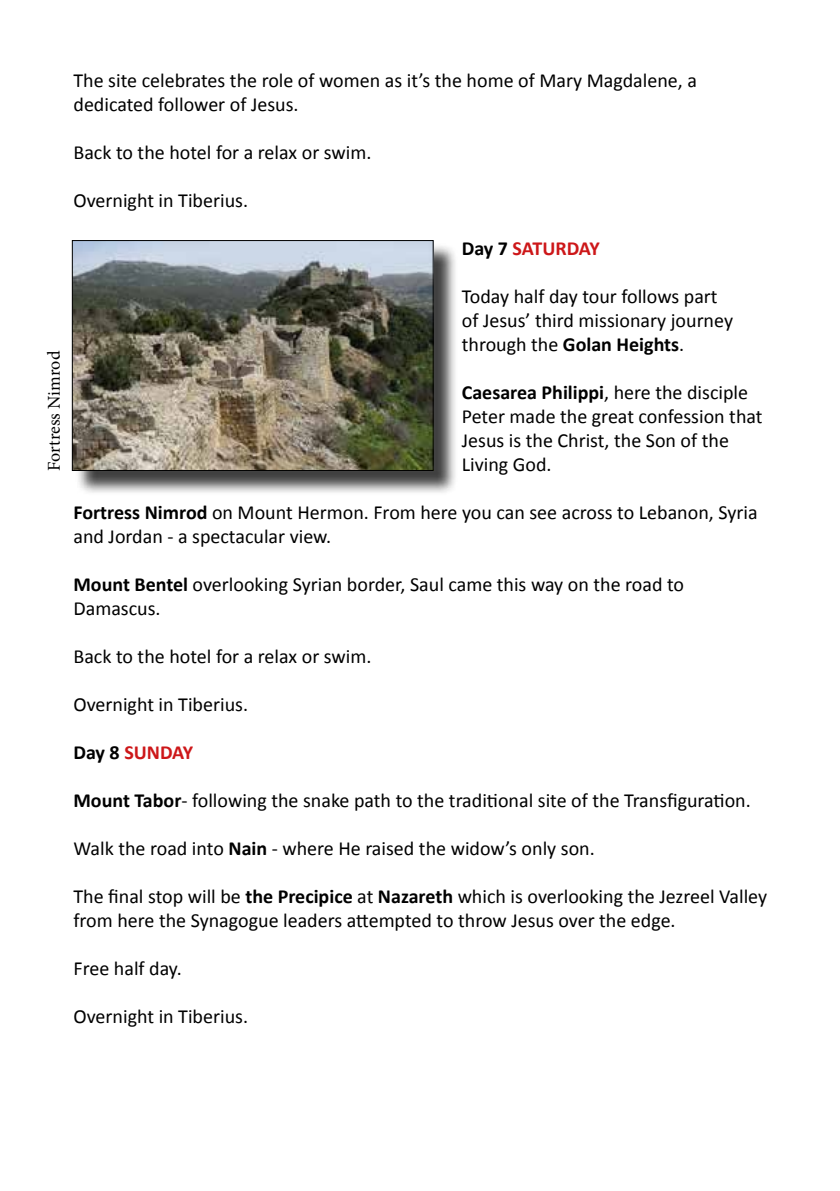
<style>
.page{position:relative;width:840px;height:1191px;background:#fff}
.page>*{position:absolute;margin:0;border:0;box-sizing:border-box;transform-origin:0 0}
.t1{font:20px/24px "Calibri";color:#000}
.t2{font:700 20px "Calibri";letter-spacing:-.005em;color:#cd1719}
.t3{font:18px "Minion Pro";letter-spacing:-.005em;color:#000}
.s1{color:#000}
.s2{font-weight:700}
</style>
<div class="page">
<div style="left:75px;top:243px;width:383px;height:252px;background:#000;opacity:.75"></div>
<img style="left:74px;top:242px;width:357px;height:227px">
<div style="left:72px;top:240px;width:361px;height:231px;border:1px solid #000"></div>
<p class="t3" style="left:42px;top:471px;width:121px;rotate:-90deg">Fortress Nimrod</p>
<p class="t1" style="left:73px;top:68px;width:624px">The site celebrates the role of women as it’s the home of Mary Magdalene, a dedicated follower of Jesus.</p>
<p class="t1" style="left:73px;top:140px;width:299px">Back to the hotel for a relax or swim.</p>
<p class="t1" style="left:73px;top:188px;width:176px">Overnight in Tiberius.</p>
<p class="t2" style="left:461px;top:234px;width:139px"><span class="s1">Day 7</span> SATURDAY</p>
<p class="t1" style="left:461px;top:284px;width:272px">Today half day tour follows part of Jesus’ third missionary journey through the <span class="s2">Golan Heights</span>.</p>
<p class="t1" style="left:461px;top:380px;width:302px"><span class="s2">Caesarea Philippi</span>, here the disciple<br>Peter made the great confession that<br>Jesus is the Christ, the Son of the<br>Living God.</p>
<p class="t1" style="left:73px;top:500px;width:685px"><span class="s2">Fortress Nimrod</span> on Mount Hermon. From here you can see across to Lebanon, Syria and Jordan - a spectacular view.</p>
<p class="t1" style="left:73px;top:572px;width:611px"><span class="s2">Mount Bentel</span> overlooking Syrian border, Saul came this way on the road to<br>Damascus.</p>
<p class="t1" style="left:73px;top:644px;width:299px">Back to the hotel for a relax or swim.</p>
<p class="t1" style="left:73px;top:692px;width:176px">Overnight in Tiberius.</p>
<p class="t2" style="left:73px;top:738px;width:121px"><span class="s1">Day 8</span> SUNDAY</p>
<p class="t1" style="left:73px;top:788px;width:678px"><span class="s2">Mount Tabor</span>- following the snake path to the traditional site of the Transfiguration.</p>
<p class="t1" style="left:73px;top:836px;width:522px">Walk the road into <span class="s2">Nain</span> - where He raised the widow’s only son.</p>
<p class="t1" style="left:73px;top:884px;width:694px">The final stop will be <span class="s2">the Precipice</span> at <span class="s2">Nazareth</span> which is overlooking the Jezreel Valley from here the Synagogue leaders attempted to throw Jesus over the edge.</p>
<p class="t1" style="left:73px;top:956px;width:110px">Free half day.</p>
<p class="t1" style="left:73px;top:1004px;width:176px">Overnight in Tiberius.</p>
</div>
